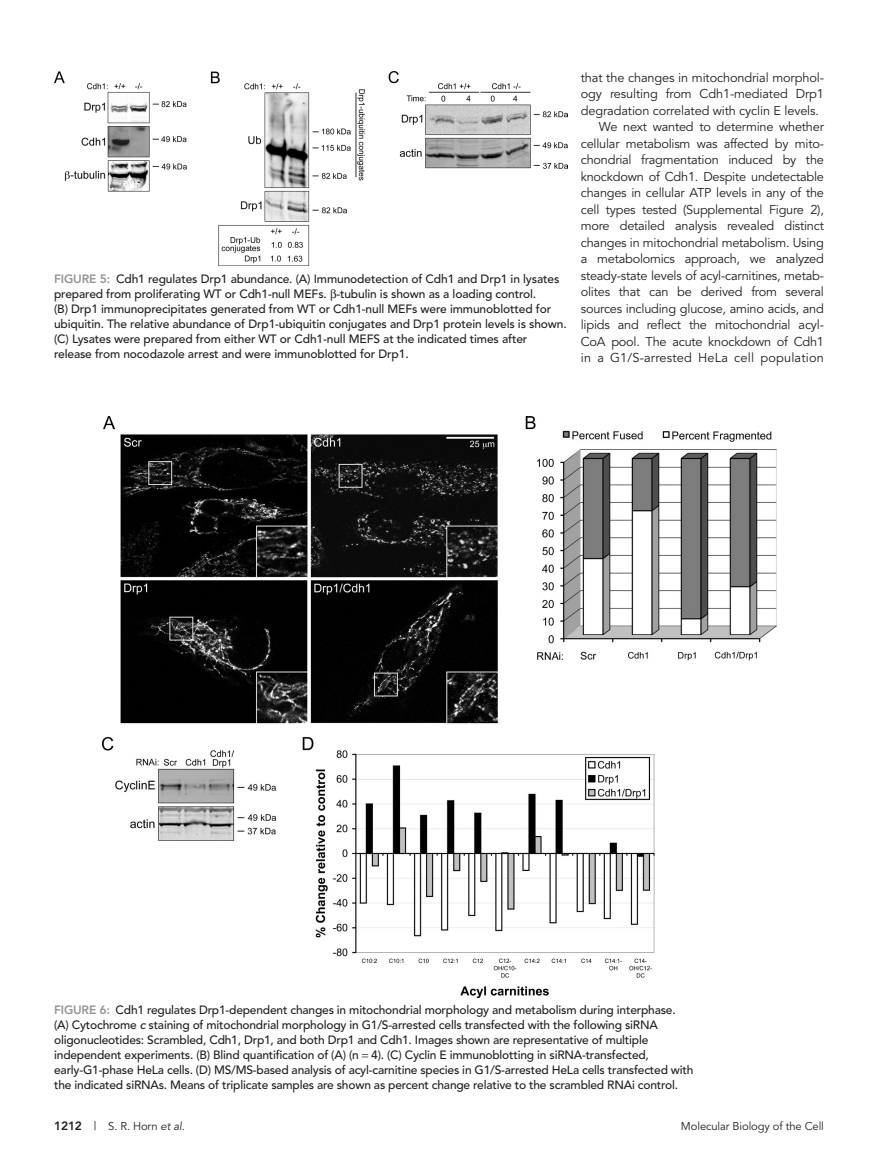
<style>
.page{position:relative;width:878px;height:1175px;background:#fff}
.page>*{position:absolute;margin:0;border:0;box-sizing:border-box;transform-origin:0 0}
.Body_Text_next_aveni{font:12.75px/16.5px "Avenir";letter-spacing:-.01em;color:#231f20;text-align:justify}
.Figure_caption_35_5p{font:500 12px/15px "Avenir";letter-spacing:-.015em;color:#231f20}
.Figure_caption{font:500 12px/15px "Avenir";letter-spacing:-.01em;color:#231f20}
.t1{font:11.25px "Avenir";letter-spacing:-.01em;color:#231f20}
.s1{font-weight:800;color:#939598}
.s2{font-style:italic}
.s3{font-weight:800;font-size:12px}
.s4{font-size:12px}
</style>
<div class="page">
<img style="left:54px;top:72px;width:513px;height:194px">
<img style="left:102px;top:416px;width:674px;height:581px">
<p class="Figure_caption" style="left:54px;top:272px;width:514px"><span class="s1">FIGURE 5:</span> Cdh1 regulates Drp1 abundance. (A) Immunodetection of Cdh1 and Drp1 in lysates prepared from proliferating WT or Cdh1-null MEFs. -tubulin is shown as a loading control.<br>(B) Drp1 immunoprecipitates generated from WT or Cdh1-null MEFs were immunoblotted for ubiquitin. The relative abundance of Drp1-ubiquitin conjugates and Drp1 protein levels is shown. (C) Lysates were prepared from either WT or Cdh1-null MEFS at the indicated times after release from nocodazole arrest and were immunoblotted for Drp1.</p>
<p class="Body_Text_next_aveni" style="left:580px;top:69px;width:245px">that the changes in mitochondrial morphol&shy;ogy resulting from Cdh1-mediated Drp1 degradation correlated with cyclin E levels.</p>
<p class="Body_Text_next_aveni" style="left:580px;top:119px;width:245px;text-indent:18px">We next wanted to determine whether cellular metabolism was affected by mito&shy;chondrial fragmentation induced by the knockdown of Cdh1. Despite undetectable changes in cellular ATP levels in any of the cell types tested (Supplemental Figure 2), more detailed analysis revealed distinct changes in mitochondrial metabolism. Using a metabolomics approach, we analyzed steady-state levels of acyl-carnitines, metab&shy;olites that can be derived from several sources including glucose, amino acids, and lipids and reflect the mitochondrial acyl-CoA pool. The acute knockdown of Cdh1 in a G1/S-arrested HeLa cell population</p>
<p class="Figure_caption_35_5p" style="left:54px;top:1003px;width:640px"><span class="s1">FIGURE 6:</span> Cdh1 regulates Drp1-dependent changes in mitochondrial morphology and metabolism during interphase.<br>(A) Cytochrome <span class="s2">c</span> staining of mitochondrial morphology in G1/S-arrested cells transfected with the following siRNA oligonucleotides: Scrambled, Cdh1, Drp1, and both Drp1 and Cdh1. Images shown are representative of multiple independent experiments. (B) Blind quantification of (A) (n 4). (C) Cyclin E immunoblotting in siRNA-transfected, early-G1-phase HeLa cells. (D) MS/MS-based analysis of acyl-carnitine species in G1/S-arrested HeLa cells transfected with the indicated siRNAs. Means of triplicate samples are shown as percent change relative to the scrambled RNAi control.</p>
<p class="t1" style="left:54px;top:1119px;width:132px"><span class="s3">1212</span> <span class="s4">|</span> S. R. Horn <span class="s2">et al</span>.</p>
<p class="t1" style="left:681px;top:1119px;width:144px">Molecular Biology of the Cell</p>
</div>
